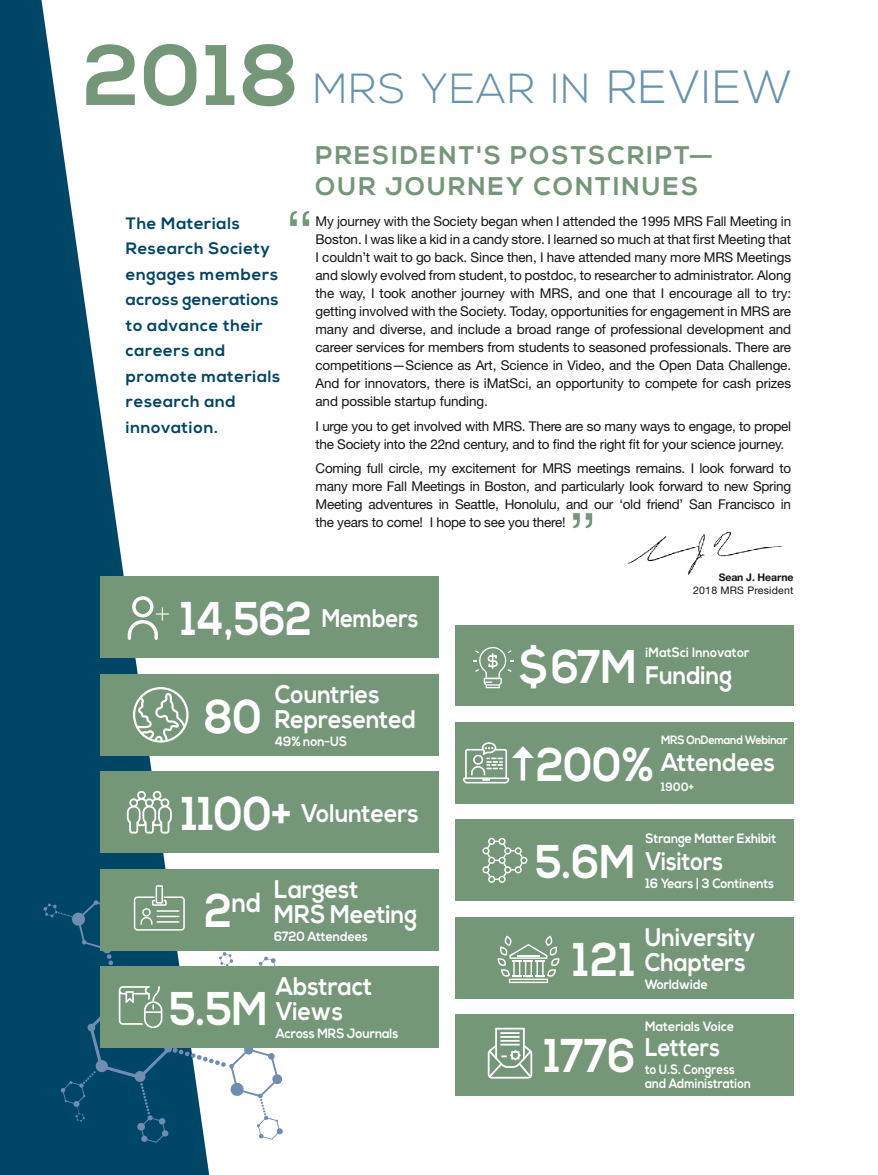
<style>
.page{position:relative;width:878px;height:1175px;background:#fff}
.page>*{position:absolute;margin:0;border:0;box-sizing:border-box;transform-origin:0 0}
.t1{font:700 85.5px "Nexa";color:#739777}
.t2{font:700 47.25px "Nexa";color:#fff;scale:.88 1}
.t3{font:300 42px "Nexa";letter-spacing:.03em;color:#6893ad}
.t4{font:700 27.6px "Nexa";color:#fff;scale:.88 1}
.t5{font:700 25.5px/25.5px "Nexa";color:#fff;scale:.9 1}
.t6{font:700 25.5px/31px "Nexa";letter-spacing:.08em;color:#739777}
.t7{font:700 25.5px "Nexa";color:#fff;scale:.85 1}
.t8{font:700 16.5px/25.5px "Nexa";letter-spacing:.04em;color:#004666}
.t9{font:13.5px/18px "Helvetica Neue LT Std";letter-spacing:-.02em;color:#131413;text-align:justify}
.t10{font:700 13.5px "Nexa";color:#fff;scale:.9 1}
.t11{font:700 13.5px/13.5px "Nexa";color:#fff;scale:.85 1}
.t12{font:700 13.5px "Nexa";letter-spacing:.02em;color:#fff;scale:.9 1}
.t13{font:700 12px "Nexa";letter-spacing:-.02em;color:#fff;scale:.9 1}
.t14{font:10.5px "Helvetica Neue LT Std";letter-spacing:.02em;color:#131413}
.t15{font:700 10.5px "Helvetica Neue LT Std";letter-spacing:-.01em;color:#131413}
.s1{font-size:46.5px}
.s2{font-size:47.25px}
.s3{font-size:22.5px}
</style>
<div class="page">
<svg style="left:0;top:0;width:209px;height:1174px;fill:#004666"></svg>
<img style="left:627px;top:531px;width:155px;height:44px">
<div style="left:101px;top:966px;width:338px;height:81px;background:#739777"></div>
<div style="left:101px;top:577px;width:338px;height:81px;background:#739777"></div>
<div style="left:101px;top:674px;width:338px;height:81px;background:#739777"></div>
<svg style="left:133px;top:687px;width:55px;height:55px"></svg>
<div style="left:101px;top:771px;width:338px;height:81px;background:#739777"></div>
<svg style="left:127px;top:791px;width:45px;height:42px"></svg>
<div style="left:101px;top:869px;width:338px;height:81px;background:#739777"></div>
<svg style="left:43px;top:882px;width:265px;height:260px"></svg>
<svg style="left:290px;top:211px;width:20px;height:15px"></svg>
<svg style="left:573px;top:513px;width:20px;height:16px"></svg>
<div style="left:455px;top:722px;width:338px;height:81px;background:#739777"></div>
<div style="left:455px;top:625px;width:338px;height:80px;background:#739777"></div>
<svg style="left:473px;top:647px;width:41px;height:41px"></svg>
<div style="left:455px;top:819px;width:338px;height:81px;background:#739777"></div>
<div style="left:488px;top:837px;width:7px;height:8px;border:1px solid #fff;border-radius:50%"></div>
<div style="left:498px;top:837px;width:7px;height:8px;border:1px solid #fff;border-radius:50%"></div>
<div style="left:482px;top:847px;width:7px;height:7px;border:1px solid #fff;border-radius:50%"></div>
<div style="left:482px;top:866px;width:7px;height:7px;border:1px solid #fff;border-radius:50%"></div>
<div style="left:488px;top:875px;width:7px;height:7px;border:1px solid #fff;border-radius:50%"></div>
<div style="left:520px;top:856px;width:7px;height:8px;border:1px solid #fff;border-radius:50%"></div>
<div style="left:498px;top:875px;width:7px;height:7px;border:1px solid #fff;border-radius:50%"></div>
<svg style="left:485px;top:840px;width:39px;height:40px"></svg>
<div style="left:504px;top:866px;width:7px;height:7px;border:1px solid #fff;border-radius:50%"></div>
<div style="left:498px;top:856px;width:7px;height:8px;border:1px solid #fff;border-radius:50%"></div>
<div style="left:504px;top:847px;width:7px;height:7px;border:1px solid #fff;border-radius:50%"></div>
<div style="left:514px;top:866px;width:7px;height:7px;border:1px solid #fff;border-radius:50%"></div>
<div style="left:455px;top:917px;width:338px;height:81px;background:#739777"></div>
<svg style="left:508px;top:978px;width:40px;height:5px"></svg>
<svg style="left:497px;top:935px;width:62px;height:42px"></svg>
<div style="left:455px;top:1014px;width:338px;height:81px;background:#739777"></div>
<div style="left:495px;top:1027px;width:29px;height:32px;border:2px solid #fff"></div>
<svg style="left:487px;top:1032px;width:45px;height:46px"></svg>
<svg style="left:128px;top:596px;width:41px;height:44px"></svg>
<svg style="left:463px;top:742px;width:71px;height:41px"></svg>
<h1 class="t1" style="left:83px;top:46px;width:217px">2018</h1>
<p class="t8" style="left:126px;top:213px;width:156px">The Materials<br>Research Society engages members across generations to advance their careers and promote materials research and innovation.</p>
<h3 class="t3" style="left:313px;top:73px;width:480px">MRS YEAR IN <span class="s1">REVIEW</span></h3>
<h3 class="t6" style="left:315px;top:144px;width:399px">PRESIDENT'S POSTSCRIPT —<br>OUR JOURNEY CONTINUES</h3>
<p class="t9" style="left:315px;top:213px;width:477px">My journey with the Society began when I attended the 1995 MRS Fall Meeting in Boston. I was like a kid in a candy store. I learned so much at that first Meeting that I couldn’t wait to go back. Since then, I have attended many more MRS Meetings and slowly evolved from student, to postdoc, to researcher to administrator. Along the way, I took another journey with MRS, and one that I encourage all to try: getting involved with the Society. Today, opportunities for engagement in MRS are many and diverse, and include a broad range of professional development and career services for members from students to seasoned professionals. There are competitions—Science as Art, Science in Video, and the Open Data Challenge.<br>And for innovators, there is iMatSci, an opportunity to compete for cash prizes and possible startup funding.</p>
<p class="t9" style="left:315px;top:418px;width:477px">I urge you to get involved with MRS. There are so many ways to engage, to propel the Society into the 22nd century, and to find the right fit for your science journey.</p>
<p class="t9" style="left:315px;top:461px;width:477px">Coming full circle, my excitement for MRS meetings remains. I look forward to many more Fall Meetings in Boston, and particularly Iook forward to new Spring Meeting adventures in Seattle, Honolulu, and our ‘old friend’ San Francisco in the years to come! I hope to see you there!</p>
<p class="t15" style="left:718px;top:571px;width:76px">Sean J. Hearne</p>
<p class="t14" style="left:693px;top:586px;width:102px">2018 MRS President</p>
<h3 class="t7" style="left:181px;top:609px;width:281px"><span class="s2">14,562</span> Members</h3>
<h2 class="t2" style="left:204px;top:700px;width:67px">80</h2>
<h3 class="t5" style="left:275px;top:685px;width:158px">Countries<br>Represented</h3>
<p class="t10" style="left:275px;top:737px;width:82px">49% non-US</p>
<h3 class="t5" style="left:182px;top:804px;width:265px"><span class="s2">1100+</span> Volunteers</h3>
<h3 class="t4" style="left:204px;top:892px;width:66px"><span class="s2">2</span>nd</h3>
<h3 class="t5" style="left:274px;top:879px;width:160px">Lar<span class="s3">g</span>est<br>MRS Meeting</h3>
<p class="t10" style="left:274px;top:931px;width:105px">6720 Attendees</p>
<h2 class="t2" style="left:169px;top:992px;width:114px">5.5M</h2>
<h3 class="t5" style="left:276px;top:977px;width:108px">Abstract<br>Views</h3>
<p class="t10" style="left:276px;top:1029px;width:138px">Across MRS Journals</p>
<h3 class="t5" style="left:518px;top:666px;width:239px"><span class="s2">$67M</span> Funding</h3>
<p class="t12" style="left:645px;top:647px;width:117px">iMatSci Innovator</p>
<p class="t13" style="left:661px;top:736px;width:142px">MRS OnDemand Webinar</p>
<h3 class="t5" style="left:661px;top:753px;width:128px">Attendees</h3>
<h2 class="t2" style="left:536px;top:748px;width:135px">200%</h2>
<p class="t13" style="left:661px;top:782px;width:38px">1900+</p>
<h2 class="t2" style="left:535px;top:845px;width:115px">5.6M</h2>
<h2 class="t2" style="left:573px;top:943px;width:72px">121</h2>
<p class="t10" style="left:645px;top:833px;width:147px">Strange Matter Exhibit</p>
<h3 class="t7" style="left:645px;top:852px;width:93px">Visitors</h3>
<p class="t10" style="left:645px;top:878px;width:145px">16 Years | 3 Continents</p>
<h3 class="t5" style="left:644px;top:928px;width:125px">University<br>Chapters</h3>
<p class="t10" style="left:644px;top:979px;width:71px">Worldwide</p>
<h2 class="t2" style="left:544px;top:1039px;width:105px">1776</h2>
<p class="t10" style="left:645px;top:1021px;width:100px">Materials Voice</p>
<h3 class="t7" style="left:645px;top:1038px;width:90px">Letters</h3>
<p class="t11" style="left:645px;top:1064px;width:126px">to U.S. Congress and Administration</p>
</div>
